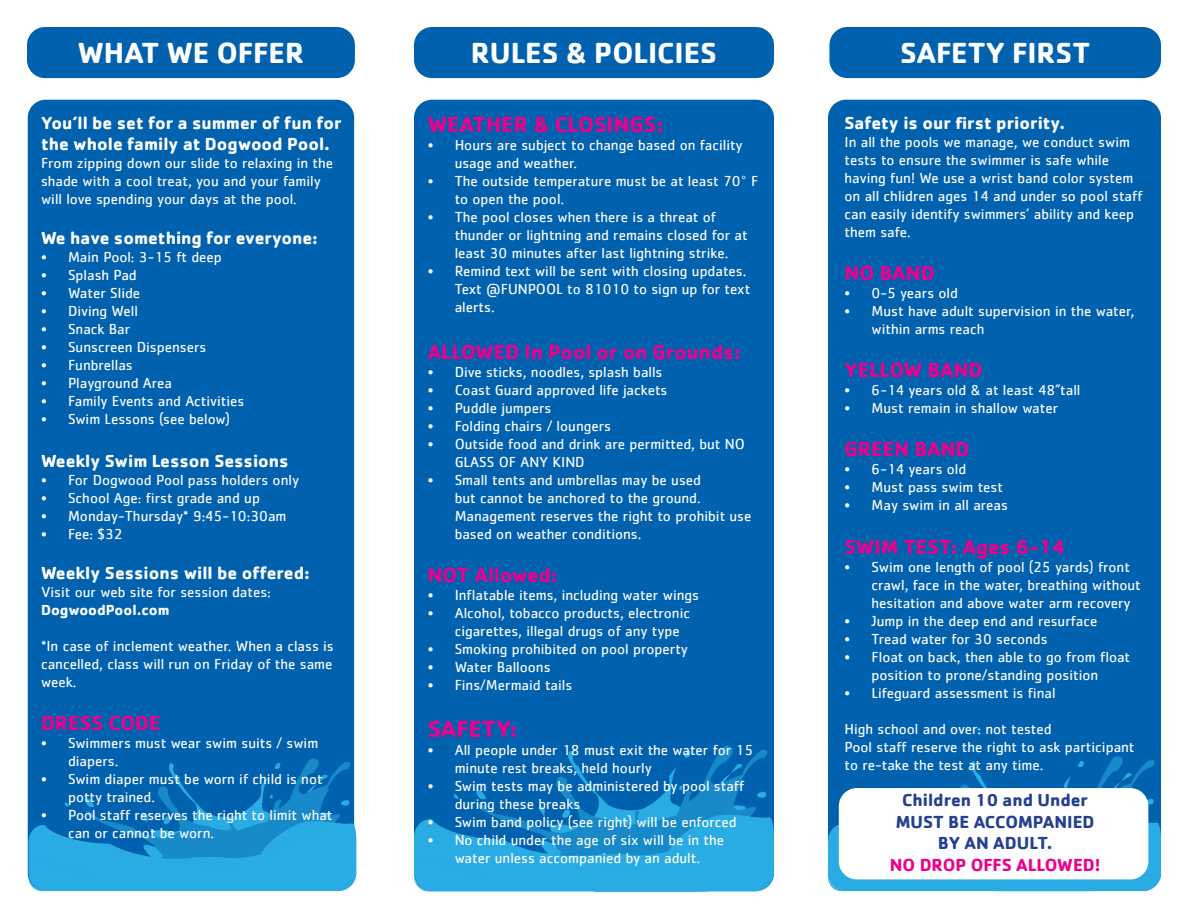
<style>
.page{position:relative;width:1188px;height:918px;background:#fff}
.page>*{position:absolute;margin:0;border:0;box-sizing:border-box;transform-origin:0 0}
.t1{font:700 30px "Cachet";color:#fff}
.t2{font:700 24px "Cachet";color:#ec008c}
.t3{font:700 22.5px "Cachet";color:#ec008c}
.t4{font:700 21px "Cachet";color:#ec008c}
.t5{font:700 18px/21.6px "Cachet";color:#fff}
.t6{font:700 18px/21.6px "Cachet";color:#25408f;text-align:center}
.t7{font:700 18px "Cachet";color:#ec008c}
.t8{font:15px/18px "Cachet";color:#fff}
.t9{font:700 15px "Cachet";color:#fff}
</style>
<div class="page">
<div style="left:28px;top:100px;width:326px;height:791px;background:#0061af;border-radius:18px"></div>
<div style="left:27px;top:27px;width:328px;height:51px;background:#0061af;border-radius:18px"></div>
<div style="left:414px;top:27px;width:360px;height:51px;background:#0061af;border-radius:18px"></div>
<div style="left:828px;top:100px;width:333px;height:791px;background:#0061af;border-radius:18px"></div>
<div style="left:414px;top:100px;width:360px;height:791px;background:#0061af;border-radius:18px"></div>
<div style="left:829px;top:27px;width:332px;height:51px;background:#0061af;border-radius:18px"></div>
<svg style="left:28px;top:757px;width:328px;height:134px"></svg>
<svg style="left:414px;top:746px;width:360px;height:146px"></svg>
<svg style="left:828px;top:756px;width:333px;height:135px"></svg>
<div style="left:839px;top:788px;width:309px;height:91px;background:#fff;border-radius:18px"></div>
<h1 class="t1" style="left:78px;top:33px;width:228px">WHAT WE OFFER</h1>
<h1 class="t1" style="left:471px;top:33px;width:248px">RULES &amp; POLICIES</h1>
<h1 class="t1" style="left:900px;top:33px;width:192px">SAFETY FIRST</h1>
<p class="t5" style="left:41px;top:111px;width:302px">You’ll be set for a summer of fun for the whole family at Dogwood Pool.</p>
<p class="t8" style="left:41px;top:154px;width:294px">From zipping down our slide to relaxing in the shade with a cool treat, you and your family will love spending your days at the pool.</p>
<p class="t5" style="left:41px;top:226px;width:278px">We have something for everyone:</p>
<p class="t8" style="left:41px;top:248px;width:182px">• Main Pool: 3-15 ft deep</p>
<p class="t8" style="left:41px;top:266px;width:97px">• Splash Pad</p>
<p class="t8" style="left:41px;top:284px;width:101px">• Water Slide</p>
<p class="t8" style="left:41px;top:302px;width:99px">• Diving Well</p>
<p class="t8" style="left:41px;top:320px;width:91px">• Snack Bar</p>
<p class="t8" style="left:41px;top:338px;width:167px">• Sunscreen Dispensers</p>
<p class="t8" style="left:41px;top:356px;width:93px">• Funbrellas</p>
<p class="t8" style="left:41px;top:374px;width:133px">• Playground Area</p>
<p class="t8" style="left:41px;top:392px;width:205px">• Family Events and Activities</p>
<p class="t8" style="left:41px;top:410px;width:190px">• Swim Lessons (see below)</p>
<p class="t5" style="left:41px;top:450px;width:249px">Weekly Swim Lesson Sessions</p>
<p class="t8" style="left:41px;top:471px;width:260px">• For Dogwood Pool pass holders only</p>
<p class="t8" style="left:41px;top:489px;width:220px">• School Age: first grade and up</p>
<p class="t8" style="left:41px;top:507px;width:247px">• Monday-Thursday* 9:45-10:30am</p>
<p class="t8" style="left:41px;top:525px;width:83px">• Fee: $32</p>
<p class="t5" style="left:41px;top:561px;width:270px">Weekly Sessions will be offered:</p>
<p class="t8" style="left:41px;top:583px;width:231px">Visit our web site for session dates:</p>
<p class="t9" style="left:41px;top:600px;width:130px">DogwoodPool.com</p>
<p class="t8" style="left:41px;top:637px;width:294px;text-align:justify">*In case of inclement weather. When a class is cancelled, class will run on Friday of the same week.</p>
<h3 class="t4" style="left:41px;top:709px;width:121px">DRESS CODE</h3>
<p class="t8" style="left:68px;top:734px;width:252px;text-indent:-27px">• Swimmers must wear swim suits / swim diapers.</p>
<p class="t8" style="left:68px;top:770px;width:256px;text-indent:-27px">• Swim diaper must be worn if child is not potty trained.</p>
<p class="t8" style="left:68px;top:806px;width:266px;text-indent:-27px">• Pool staff reserves the right to limit what can or cannot be worn.</p>
<h3 class="t3" style="left:428px;top:110px;width:237px">WEATHER &amp; CLOSINGS:</h3>
<p class="t8" style="left:455px;top:136px;width:290px;text-indent:-27px">• Hours are subject to change based on facility usage and weather.</p>
<p class="t8" style="left:455px;top:172px;width:305px;text-indent:-27px">• The outside temperature must be at least 70° F to open the pool.</p>
<p class="t8" style="left:455px;top:208px;width:294px;text-indent:-27px">• The pool closes when there is a threat of thunder or lightning and remains closed for at least 30 minutes after last lightning strike.</p>
<p class="t8" style="left:455px;top:262px;width:297px;text-indent:-27px">• Remind text will be sent with closing updates.<br>Text @FUNPOOL to 81010 to sign up for text alerts.</p>
<h3 class="t4" style="left:428px;top:338px;width:315px">ALLOWED In Pool or on Grounds:</h3>
<p class="t8" style="left:428px;top:362px;width:236px">• Dive sticks, noodles, splash balls</p>
<p class="t8" style="left:428px;top:380px;width:241px">• Coast Guard approved life jackets</p>
<p class="t8" style="left:428px;top:398px;width:125px">• Puddle jumpers</p>
<p class="t8" style="left:428px;top:416px;width:185px">• Folding chairs / loungers</p>
<p class="t8" style="left:455px;top:434px;width:292px;text-indent:-27px">• Outside food and drink are permitted, but NO<br>GLASS OF ANY KIND</p>
<p class="t8" style="left:455px;top:470px;width:298px;text-indent:-27px">• Small tents and umbrellas may be used<br>but cannot be anchored to the ground.<br>Management reserves the right to prohibit use based on weather conditions.</p>
<h3 class="t4" style="left:428px;top:561px;width:131px">NOT Allowed:</h3>
<p class="t8" style="left:428px;top:586px;width:273px">• Inflatable items, including water wings</p>
<p class="t8" style="left:455px;top:604px;width:237px;text-indent:-27px">• Alcohol, tobacco products, electronic cigarettes, illegal drugs of any type</p>
<p class="t8" style="left:428px;top:640px;width:262px">• Smoking prohibited on pool property</p>
<p class="t8" style="left:428px;top:658px;width:124px">• Water Balloons</p>
<p class="t8" style="left:428px;top:676px;width:146px">• Fins/Mermaid tails</p>
<h2 class="t2" style="left:428px;top:713px;width:91px">SAFETY:</h2>
<p class="t8" style="left:455px;top:740px;width:300px;text-indent:-27px">• All people under 18 must exit the water for 15 minute rest breaks, held hourly</p>
<p class="t8" style="left:455px;top:776px;width:291px;text-indent:-27px">• Swim tests may be administered by pool staff during these breaks</p>
<p class="t8" style="left:428px;top:812px;width:310px">• Swim band policy (see right) will be enforced</p>
<p class="t8" style="left:428px;top:830px;width:298px;text-align:center">• No child under the age of six will be in the water unless accompanied by an adult.</p>
<p class="t5" style="left:845px;top:111px;width:222px">Safety is our first priority.</p>
<p class="t8" style="left:845px;top:133px;width:300px">In all the pools we manage, we conduct swim tests to ensure the swimmer is safe while having fun! We use a wrist band color system on all chlidren ages 14 and under so pool staff can easily identify swimmers’ ability and keep them safe.</p>
<h3 class="t4" style="left:845px;top:259px;width:92px">NO BAND</h3>
<p class="t8" style="left:845px;top:284px;width:115px">• 0-5 years old</p>
<p class="t8" style="left:872px;top:302px;width:264px;text-indent:-27px">• Must have adult supervision in the water, within arms reach</p>
<h3 class="t4" style="left:845px;top:357px;width:140px">YELLOW BAND</h3>
<p class="t8" style="left:845px;top:381px;width:237px">• 6-14 years old &amp; at least 48”tall</p>
<p class="t8" style="left:845px;top:399px;width:215px">• Must remain in shallow water</p>
<h3 class="t4" style="left:845px;top:436px;width:127px">GREEN BAND</h3>
<p class="t8" style="left:845px;top:460px;width:123px">• 6-14 years old</p>
<p class="t8" style="left:845px;top:478px;width:160px">• Must pass swim test</p>
<p class="t8" style="left:845px;top:496px;width:165px">• May swim in all areas</p>
<h3 class="t4" style="left:845px;top:533px;width:222px">SWIM TEST: Ages 6-14</h3>
<p class="t8" style="left:872px;top:557px;width:271px;text-indent:-27px">• Swim one length of pool (25 yards) front crawl, face in the water, breathing without hesitation and above water arm recovery</p>
<p class="t8" style="left:845px;top:611px;width:254px">• Jump in the deep end and resurface</p>
<p class="t8" style="left:845px;top:629px;width:204px">• Tread water for 30 seconds</p>
<p class="t8" style="left:845px;top:647px;width:287px;text-align:center">• Float on back, then able to go from float position to prone/standing position</p>
<p class="t8" style="left:845px;top:683px;width:213px">• Lifeguard assessment is final</p>
<p class="t8" style="left:845px;top:719px;width:291px">High school and over: not tested<br>Pool staff reserve the right to ask participant to re-take the test at any time.</p>
<p class="t6" style="left:896px;top:788px;width:200px">Children 10 and Under<br>MUST BE ACCOMPANIED<br>BY AN ADULT.</p>
<p class="t7" style="left:890px;top:853px;width:212px">NO DROP OFFS ALLOWED!</p>
</div>
